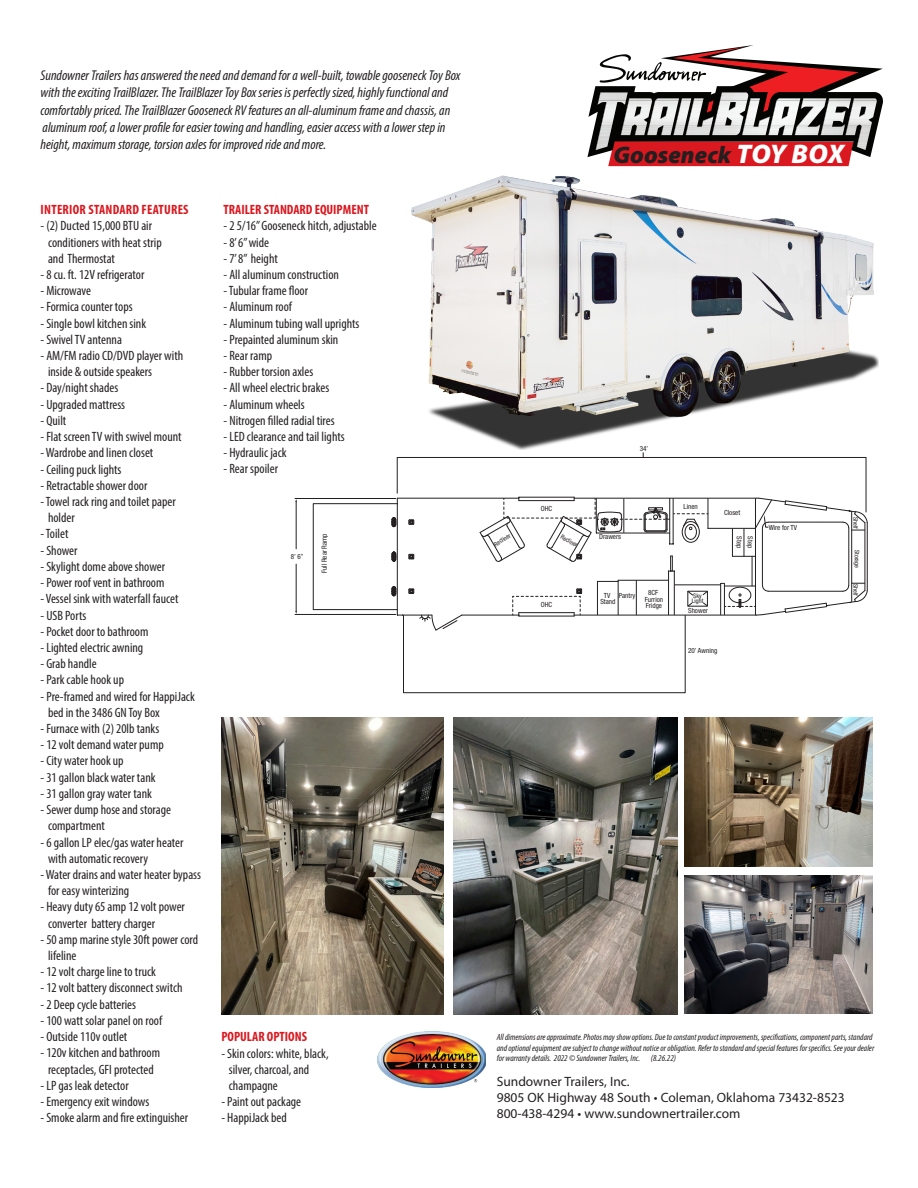
<style>
.page{position:relative;width:918px;height:1188px;background:#fff}
.page>*{position:absolute;margin:0;border:0;box-sizing:border-box;transform-origin:0 0}
.t1{font:italic 900 24px "Myriad Pro";color:#231f20}
.t2{font:italic condensed 14.25px/17.1px "Myriad Pro";color:#231f20}
.t3{font:condensed 13.5px/16.2px "Myriad Pro";color:#231f20}
.t4{font:13.5px/16.2px "Myriad Pro";color:#231f20}
.t5{font:700 condensed 13.5px "Myriad Pro";color:#d9181f}
.t6{font:700 condensed 13.5px "Myriad Pro";letter-spacing:.02em;color:#d9181f}
.Disclaimer{font:italic condensed 9px/10.5px "Myriad Pro";color:#231f20}
.t7{font:condensed 7.05px/6.3px "Helvetica Neue";color:#231f20;text-align:center}
.t8{font:condensed 6.3px/5.2px "Helvetica Neue";color:#231f20}
.s1{font-size:27px;color:#fff}
</style>
<div class="page">
<img style="left:412px;top:175px;width:467px;height:274px">
<div style="left:403px;top:615px;width:282px;height:78px;border:1px solid #231f20"></div>
<svg style="left:313px;top:453px;width:555px;height:178px"></svg>
<hr style="left:296px;top:564px;width:1px;height:48px;background:#231f20">
<hr style="left:296px;top:501px;width:1px;height:48px;background:#231f20">
<hr style="left:295px;top:614px;width:101px;height:1px;background:#231f20">
<hr style="left:295px;top:498px;width:101px;height:1px;background:#231f20">
<img style="left:377px;top:1031px;width:109px;height:57px">
<svg style="left:587px;top:45px;width:296px;height:121px"></svg>
<img style="left:453px;top:717px;width:224px;height:297px">
<img style="left:685px;top:876px;width:188px;height:137px">
<img style="left:221px;top:717px;width:223px;height:297px">
<img style="left:685px;top:717px;width:188px;height:150px">
<p class="t2" style="left:40px;top:67px;width:422px">Sundowner Trailers has answered the need and demand for a well-built, towable gooseneck Toy Box with the exciting TrailBlazer. The TrailBlazer Toy Box series is perfectly sized, highly functional and comfortably priced. The TrailBlazer Gooseneck RV features an all-aluminum frame and chassis, an</p>
<p class="t2" style="left:40px;top:118px;width:407px">aluminum roof, a lower profile for easier towing and handling, easier access with a lower step in height, maximum storage, torsion axles for improved ride and more.</p>
<p class="t6" style="left:41px;top:201px;width:150px">INTERIOR STANDARD FEATURES</p>
<p class="t3" style="left:40px;top:218px;width:113px">- (2) Ducted 15,000 BTU air</p>
<p class="t3" style="left:48px;top:234px;width:115px">conditioners with heat strip</p>
<p class="t3" style="left:48px;top:250px;width:68px">and Thermostat</p>
<p class="t3" style="left:40px;top:266px;width:105px">- 8 cu. ft. 12V refrigerator</p>
<p class="t3" style="left:40px;top:282px;width:52px">- Microwave</p>
<p class="t3" style="left:40px;top:299px;width:94px">- Formica counter tops</p>
<p class="t3" style="left:40px;top:315px;width:107px">- Single bowl kitchen sink</p>
<p class="t3" style="left:40px;top:331px;width:83px">- Swivel TV antenna</p>
<p class="t3" style="left:48px;top:347px;width:137px;text-indent:-8px">- AM/FM radio CD/DVD player with inside &amp; outside speakers</p>
<p class="t3" style="left:40px;top:380px;width:79px">- Day/night shades</p>
<p class="t3" style="left:40px;top:396px;width:86px">- Upgraded mattress</p>
<p class="t3" style="left:40px;top:412px;width:27px">- Quilt</p>
<p class="t3" style="left:40px;top:428px;width:143px">- Flat screen TV with swivel mount</p>
<p class="t3" style="left:40px;top:445px;width:114px">- Wardrobe and linen closet</p>
<p class="t3" style="left:40px;top:461px;width:83px">- Ceiling puck lights</p>
<p class="t3" style="left:40px;top:477px;width:108px">- Retractable shower door</p>
<p class="t3" style="left:48px;top:493px;width:129px;text-indent:-8px">- Towel rack ring and toilet paper holder</p>
<p class="t3" style="left:40px;top:526px;width:29px">- Toilet</p>
<p class="t3" style="left:40px;top:542px;width:39px">- Shower</p>
<p class="t3" style="left:40px;top:558px;width:126px">- Skylight dome above shower</p>
<p class="t3" style="left:40px;top:574px;width:125px">- Power roof vent in bathroom</p>
<p class="t3" style="left:40px;top:591px;width:140px">- Vessel sink with waterfall faucet</p>
<p class="t3" style="left:40px;top:607px;width:47px">- USB Ports</p>
<p class="t3" style="left:40px;top:623px;width:109px">- Pocket door to bathroom</p>
<p class="t3" style="left:40px;top:639px;width:104px">- Lighted electric awning</p>
<p class="t3" style="left:40px;top:655px;width:58px">- Grab handle</p>
<p class="t3" style="left:40px;top:672px;width:85px">- Park cable hook up</p>
<p class="t3" style="left:48px;top:688px;width:148px;text-indent:-8px">- Pre-framed and wired for HappiJack bed in the 3486 GN Toy Box</p>
<p class="t3" style="left:40px;top:720px;width:120px">- Furnace with (2) 20lb tanks</p>
<p class="t3" style="left:40px;top:736px;width:125px">- 12 volt demand water pump</p>
<p class="t3" style="left:40px;top:753px;width:85px">- City water hook up</p>
<p class="t3" style="left:40px;top:769px;width:117px">- 31 gallon black water tank</p>
<p class="t3" style="left:40px;top:785px;width:113px">- 31 gallon gray water tank</p>
<p class="t3" style="left:48px;top:801px;width:125px;text-indent:-8px">- Sewer dump hose and storage compartment</p>
<p class="t3" style="left:48px;top:834px;width:137px;text-indent:-8px">- 6 gallon LP elec/gas water heater with automatic recovery</p>
<p class="t3" style="left:48px;top:866px;width:155px;text-indent:-8px">- Water drains and water heater bypass for easy winterizing</p>
<p class="t3" style="left:48px;top:899px;width:138px;text-indent:-8px">- Heavy duty 65 amp 12 volt power converter battery charger</p>
<p class="t3" style="left:48px;top:931px;width:152px;text-indent:-8px">- 50 amp marine style 30ft power cord lifeline</p>
<p class="t3" style="left:40px;top:964px;width:117px">- 12 volt charge line to truck</p>
<p class="t3" style="left:40px;top:980px;width:144px">- 12 volt battery disconnect switch</p>
<p class="t3" style="left:40px;top:996px;width:97px">- 2 Deep cycle batteries</p>
<p class="t3" style="left:40px;top:1012px;width:123px">- 100 watt solar panel on roof</p>
<p class="t3" style="left:40px;top:1028px;width:88px">- Outside 110v outlet</p>
<p class="t3" style="left:40px;top:1045px;width:121px">- 120v kitchen and bathroom</p>
<p class="t3" style="left:48px;top:1061px;width:107px">receptacles, GFI protected</p>
<p class="t3" style="left:40px;top:1077px;width:90px">- LP gas leak detector</p>
<p class="t3" style="left:40px;top:1093px;width:110px">- Emergency exit windows</p>
<p class="t3" style="left:40px;top:1109px;width:149px">- Smoke alarm and fire extinguisher</p>
<p class="t5" style="left:224px;top:201px;width:147px">TRAILER STANDARD EQUIPMENT</p>
<p class="t3" style="left:224px;top:218px;width:155px">- 2 5/16” Gooseneck hitch, adjustable</p>
<p class="t3" style="left:224px;top:234px;width:47px">- 8’ 6” wide</p>
<p class="t3" style="left:224px;top:250px;width:56px">- 7’ 8” height</p>
<p class="t3" style="left:224px;top:266px;width:117px">- All aluminum construction</p>
<p class="t3" style="left:224px;top:282px;width:86px">- Tubular frame floor</p>
<p class="t3" style="left:224px;top:299px;width:70px">- Aluminum roof</p>
<p class="t3" style="left:224px;top:315px;width:137px">- Aluminum tubing wall uprights</p>
<p class="t3" style="left:224px;top:331px;width:116px">- Prepainted aluminum skin</p>
<p class="t3" style="left:224px;top:347px;width:50px">- Rear ramp</p>
<p class="t3" style="left:224px;top:363px;width:91px">- Rubber torsion axles</p>
<p class="t3" style="left:224px;top:380px;width:107px">- All wheel electric brakes</p>
<p class="t3" style="left:224px;top:396px;width:83px">- Aluminum wheels</p>
<p class="t3" style="left:224px;top:412px;width:113px">- Nitrogen filled radial tires</p>
<p class="t3" style="left:224px;top:428px;width:123px">- LED clearance and tail lights</p>
<p class="t3" style="left:224px;top:444px;width:65px">- Hydraulic jack</p>
<p class="t3" style="left:224px;top:461px;width:56px">- Rear spoiler</p>
<p class="t7" style="left:291px;top:553px;width:15px">8’ 6”</p>
<p class="t7" style="left:321px;top:573px;width:41px;rotate:-90deg">Full Rear Ramp</p>
<p class="t5" style="left:221px;top:1029px;width:87px">POPULAR OPTIONS</p>
<p class="t3" style="left:229px;top:1045px;width:101px;text-indent:-8px">- Skin colors: white, black, silver, charcoal, and</p>
<p class="t3" style="left:229px;top:1077px;width:50px">champagne</p>
<p class="t3" style="left:221px;top:1094px;width:81px">- Paint out package</p>
<p class="t3" style="left:221px;top:1110px;width:67px">- HappiJack bed</p>
<p class="t1" style="left:614px;top:139px;width:232px">Gooseneck <span class="s1">TOY BOX</span></p>
<p class="t7" style="left:640px;top:445px;width:10px">34’</p>
<p class="t7" style="left:541px;top:505px;width:13px">OHC</p>
<p class="t8" style="left:493px;top:543px;width:20px;rotate:-32deg">Recliner</p>
<p class="t8" style="left:563px;top:534px;width:20px;rotate:30deg">Recliner</p>
<p class="t7" style="left:599px;top:533px;width:23px">Drawers</p>
<p class="t7" style="left:684px;top:503px;width:16px">Linen</p>
<p class="t7" style="left:724px;top:509px;width:18px">Closet</p>
<p class="t7" style="left:742px;top:536px;width:13px;rotate:90deg">Step</p>
<p class="t7" style="left:754px;top:536px;width:13px;rotate:90deg">Step</p>
<p class="t7" style="left:769px;top:524px;width:30px">Wire for TV</p>
<p class="t8" style="left:858px;top:517px;width:13px;rotate:90deg">Shelf</p>
<p class="t8" style="left:860px;top:550px;width:19px;rotate:90deg">Storage</p>
<p class="t7" style="left:541px;top:601px;width:13px">OHC</p>
<p class="t7" style="left:600px;top:592px;width:37px;text-align:left;text-indent:3px">TV Pantry<br>Stand</p>
<p class="t7" style="left:645px;top:590px;width:20px">8CF<br>Furrion<br>Fridge</p>
<p class="t8" style="left:692px;top:593px;width:13px">Sky<br>Light</p>
<p class="t7" style="left:688px;top:607px;width:21px">Shower</p>
<p class="t8" style="left:858px;top:584px;width:13px;rotate:90deg">Shelf</p>
<p class="t7" style="left:688px;top:647px;width:31px">20’ Awning</p>
<p class="Disclaimer" style="left:497px;top:1032px;width:379px">All dimensions are approximate. Photos may show options. Due to constant product improvements, specifications, component parts, standard and optional equipment are subject to change without notice or obligation. Refer to standard and special features for specifics. See your dealer for warranty details. 2022 © Sundowner Trailers, Inc. (8.26.22)</p>
<p class="t4" style="left:497px;top:1073px;width:350px">Sundowner Trailers, Inc.<br>9805 OK Highway 48 South • Coleman, Oklahoma 73432-8523</p>
<p class="t4" style="left:497px;top:1105px;width:245px">800-438-4294 • www.sundownertrailer.com</p>
</div>
